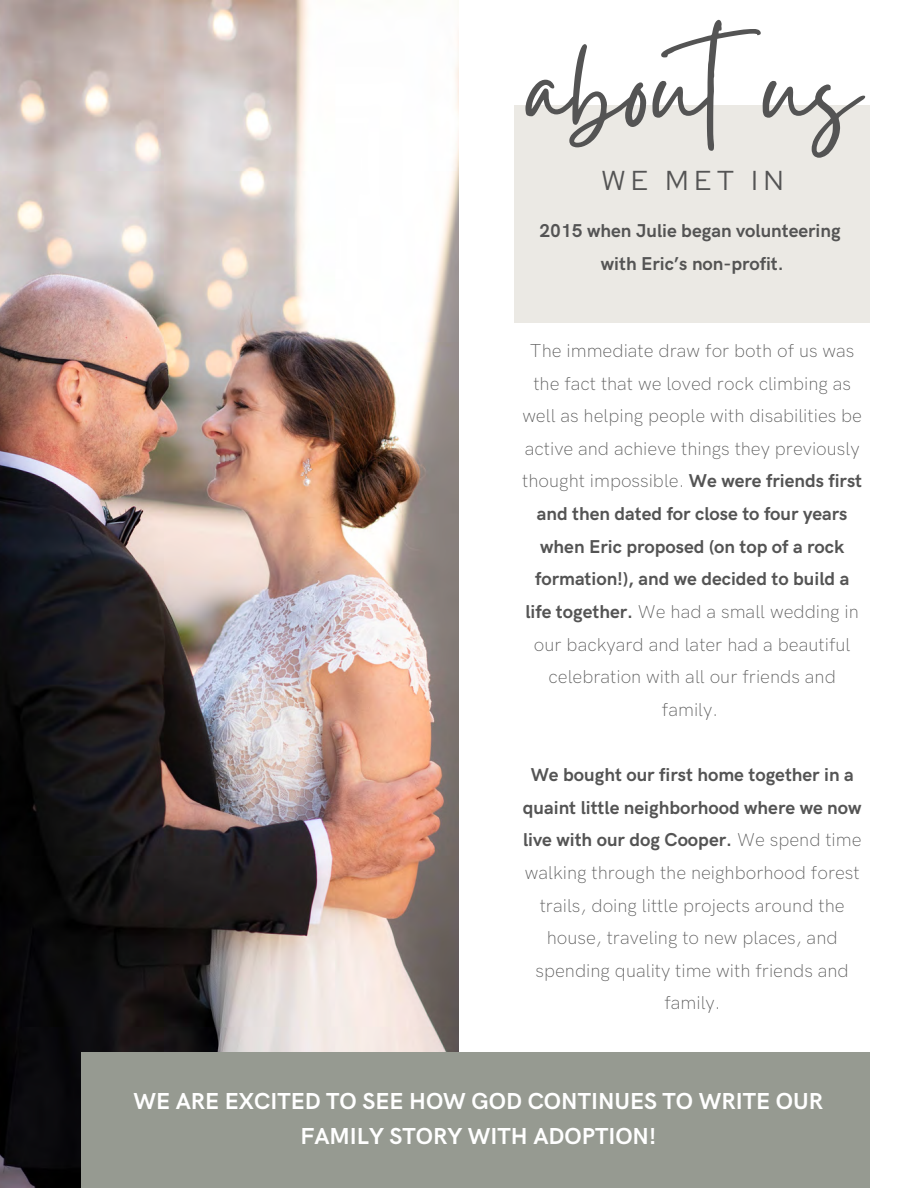
<style>
.page{position:relative;width:918px;height:1188px;background:#fff}
.page>*{position:absolute;margin:0;border:0;box-sizing:border-box;transform-origin:0 0}
.t1{font:154.5px "Gistesy";color:#545454}
.t2{font:27.3px "Red Hat Display";letter-spacing:.215em;color:#545454}
.t3{font:700 23.25px/34.8px "HK Grotesk Pro";color:#fff;text-align:center}
.t4{font:200 18.75px/32.7px "HK Grotesk Pro";color:#545454;text-align:center}
.t5{font:700 18.75px/32.7px "HK Grotesk Pro";color:#545454;text-align:center}
.s1{font-weight:700}
</style>
<div class="page">
<img style="left:0;top:0;width:459px;height:1188px">
<div style="left:515px;top:105px;width:355px;height:218px;background:#ebe9e4"></div>
<div style="left:82px;top:1052px;width:788px;height:136px;background:#969a91"></div>
<h1 class="t1" style="left:525px;top:-20px;width:335px">aboutus</h1>
<h4 class="t2" style="left:601px;top:162px;width:184px">WE MET IN</h4>
<h2 class="t5" style="left:539px;top:215px;width:303px">2015 when Julie began volunteering with Eric’s non-profit.</h2>
<p class="t4" style="left:522px;top:335px;width:341px">The immediate draw for both of us was the fact that we loved rock climbing as well as helping people with disabilities be active and achieve things they previously thought impossible. <span class="s1">We were friends first and then dated for close to four years when Eric proposed (on top of a rock formation!), and we decided to build a life together.</span> We had a small wedding in our backyard and later had a beautiful celebration with all our friends and family.</p>
<p class="t4" style="left:523px;top:759px;width:340px"><span class="s1">We bought our first home together in a quaint little neighborhood where we now live with our dog Cooper.</span> We spend time walking through the neighborhood forest trails, doing little projects around the house, traveling to new places, and spending quality time with friends and family.</p>
<h3 class="t3" style="left:133px;top:1084px;width:691px">WE ARE EXCITED TO SEE HOW GOD CONTINUES TO WRITE OUR<br>FAMILY STORY WITH ADOPTION!</h3>
</div>
